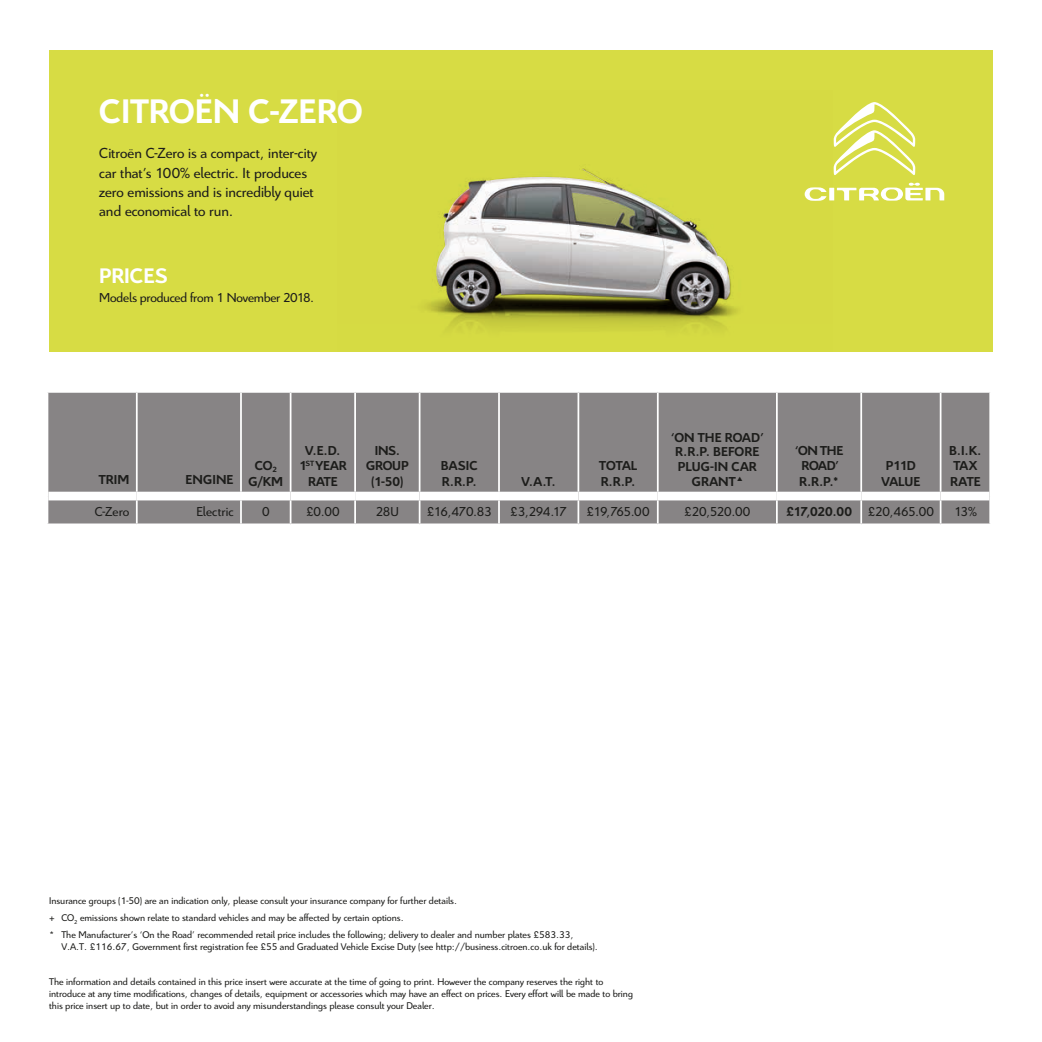
<style>
.page{position:relative;width:1042px;height:1042px;background:#fff}
.page>*{position:absolute;margin:0;border:0;box-sizing:border-box;transform-origin:0 0}
.t1{font:700 36.75px "Citroen";color:#fff}
.t2{font:700 22.75px "Citroen";color:#fff}
.t3{font:15.75px/19.2px "Citroen";color:#1d1d1b}
.t4{font:700 14px/15.8px "Citroen";letter-spacing:.005em;color:#1d1d1b;text-align:center}
.t5{font:14px "Citroen";letter-spacing:-.015em;color:#1d1d1b}
.t6{font:700 14px/15.8px "Citroen";letter-spacing:-.02em;color:#1d1d1b;text-align:center}
.t7{font:14px "Citroen";letter-spacing:.005em;color:#1d1d1b}
.t8{font:10.5px/17.2px "Citroen";color:#1d1d1b}
.s1{font-weight:400}
</style>
<div class="page">
<div style="left:49px;top:50px;width:943px;height:301px;background:#d7dc44"></div>
<div style="left:48px;top:393px;width:941px;height:130px;background:#878485"></div>
<hr style="left:136px;top:393px;width:2px;height:99px;background:#fff">
<hr style="left:240px;top:393px;width:2px;height:99px;background:#fff">
<hr style="left:290px;top:393px;width:1px;height:99px;background:#fff">
<hr style="left:354px;top:393px;width:2px;height:99px;background:#fff">
<hr style="left:419px;top:393px;width:1px;height:99px;background:#fff">
<hr style="left:498px;top:393px;width:2px;height:99px;background:#fff">
<hr style="left:577px;top:393px;width:2px;height:99px;background:#fff">
<hr style="left:657px;top:393px;width:1px;height:99px;background:#fff">
<hr style="left:776px;top:393px;width:2px;height:99px;background:#fff">
<hr style="left:860px;top:393px;width:2px;height:99px;background:#fff">
<hr style="left:940px;top:393px;width:1px;height:99px;background:#fff">
<div style="left:48px;top:492px;width:89px;height:8px;background:#fff"></div>
<div style="left:137px;top:492px;width:104px;height:8px;background:#fff"></div>
<div style="left:241px;top:492px;width:50px;height:8px;background:#fff"></div>
<div style="left:291px;top:492px;width:64px;height:8px;background:#fff"></div>
<div style="left:355px;top:492px;width:65px;height:8px;background:#fff"></div>
<div style="left:420px;top:492px;width:79px;height:8px;background:#fff"></div>
<div style="left:499px;top:492px;width:79px;height:8px;background:#fff"></div>
<div style="left:578px;top:492px;width:80px;height:8px;background:#fff"></div>
<div style="left:658px;top:492px;width:119px;height:8px;background:#fff"></div>
<div style="left:777px;top:492px;width:84px;height:8px;background:#fff"></div>
<div style="left:861px;top:492px;width:79px;height:8px;background:#fff"></div>
<div style="left:940px;top:492px;width:49px;height:8px;background:#fff"></div>
<hr style="left:136px;top:500px;width:2px;height:23px;background:#fff">
<hr style="left:240px;top:500px;width:2px;height:23px;background:#fff">
<svg style="left:290px;top:500px;width:1px;height:23px"></svg>
<hr style="left:354px;top:500px;width:2px;height:23px;background:#fff">
<svg style="left:419px;top:500px;width:1px;height:23px"></svg>
<hr style="left:498px;top:500px;width:2px;height:23px;background:#fff">
<hr style="left:577px;top:500px;width:2px;height:23px;background:#fff">
<svg style="left:657px;top:500px;width:1px;height:23px"></svg>
<hr style="left:776px;top:500px;width:2px;height:23px;background:#fff">
<hr style="left:860px;top:500px;width:2px;height:23px;background:#fff">
<svg style="left:940px;top:500px;width:1px;height:23px"></svg>
<img style="left:436px;top:169px;width:294px;height:146px">
<svg style="left:571px;top:193px;width:64px;height:36px;background:#8e9069"></svg>
<svg style="left:804px;top:183px;width:140px;height:18px"></svg>
<svg style="left:833px;top:102px;width:82px;height:73px"></svg>
<svg style="left:737px;top:476px;width:5px;height:5px"></svg>
<h1 class="t1" style="left:99px;top:89px;width:265px">CITROËN C-ZERO</h1>
<h3 class="t3" style="left:99px;top:144px;width:219px">Citroën C-Zero is a compact, inter-city car that’s 100% electric. It produces zero emissions and is incredibly quiet and economical to run.</h3>
<h2 class="t2" style="left:99px;top:262px;width:70px">PRICES</h2>
<h3 class="t5" style="left:99px;top:290px;width:216px">Models produced from 1 November 2018.</h3>
<h3 class="t4" style="left:99px;top:472px;width:32px">TRIM</h3>
<h3 class="t4" style="left:185px;top:472px;width:50px">ENGINE</h3>
<h3 class="t4" style="left:248px;top:458px;width:36px">CO<sub>2<br></sub>G/KM</h3>
<h3 class="t4" style="left:299px;top:442px;width:49px">V.E.D.<br>1<sup>ST</sup> YEAR<br>RATE</h3>
<h3 class="t4" style="left:366px;top:442px;width:44px">INS.<br>GROUP (1-50)</h3>
<h3 class="t4" style="left:441px;top:458px;width:39px;text-align:left">BASIC<br>R.R.P.</h3>
<h3 class="t4" style="left:521px;top:474px;width:36px">V.A.T.</h3>
<h3 class="t4" style="left:599px;top:458px;width:40px;text-align:left">TOTAL<br>R.R.P.</h3>
<h3 class="t4" style="left:671px;top:429px;width:95px;line-height:14.9px">‘ON THE ROAD’<br>R.R.P. BEFORE<br>PLUG-IN CAR<br>GRANT</h3>
<h3 class="t6" style="left:795px;top:442px;width:50px">‘ON THE<br>ROAD’<br>R.R.P.*</h3>
<h3 class="t6" style="left:881px;top:458px;width:41px">P11D<br>VALUE</h3>
<h3 class="t4" style="left:949px;top:442px;width:34px;text-align:left">B.I.K.<br>TAX<br>RATE</h3>
<h3 class="t5" style="left:95px;top:504px;width:36px">C-Zero</h3>
<h3 class="t7" style="left:196px;top:504px;width:39px">Electric</h3>
<h3 class="t5" style="left:262px;top:504px;width:9px">0</h3>
<h3 class="t5" style="left:306px;top:504px;width:35px">£0.00</h3>
<h3 class="t5" style="left:376px;top:504px;width:25px">28U</h3>
<h3 class="t5" style="left:427px;top:504px;width:66px">£16,470.83</h3>
<h3 class="t5" style="left:510px;top:504px;width:58px">£3,294.17</h3>
<h3 class="t5" style="left:586px;top:504px;width:65px">£19,765.00</h3>
<h3 class="t5" style="left:684px;top:504px;width:67px">£20,520.00</h3>
<h3 class="t4" style="left:786px;top:504px;width:150px">£17,020.00 <span class="s1">£20,465.00</span></h3>
<h3 class="t5" style="left:954px;top:504px;width:24px">13%</h3>
<p class="t8" style="left:49px;top:892px;width:526px">Insurance groups (1-50) are an indication only, please consult your insurance company for further details.<br>+ CO<sub>2</sub> emissions shown relate to standard vehicles and may be affected by certain options.<br>* The Manufacturer’s ‘On the Road’ recommended retail price includes the following; delivery to dealer and number plates £583.33,</p>
<p class="t8" style="left:61px;top:938px;width:538px">V.A.T. £116.67, Government first registration fee £55 and Graduated Vehicle Excise Duty (see http://business.citroen.co.uk for details).</p>
<p class="t8" style="left:49px;top:975px;width:585px;line-height:12.2px">The information and details contained in this price insert were accurate at the time of going to print. However the company reserves the right to introduce at any time modifications, changes of details, equipment or accessories which may have an effect on prices. Every effort will be made to bring this price insert up to date, but in order to avoid any misunderstandings please consult your Dealer.</p>
</div>
